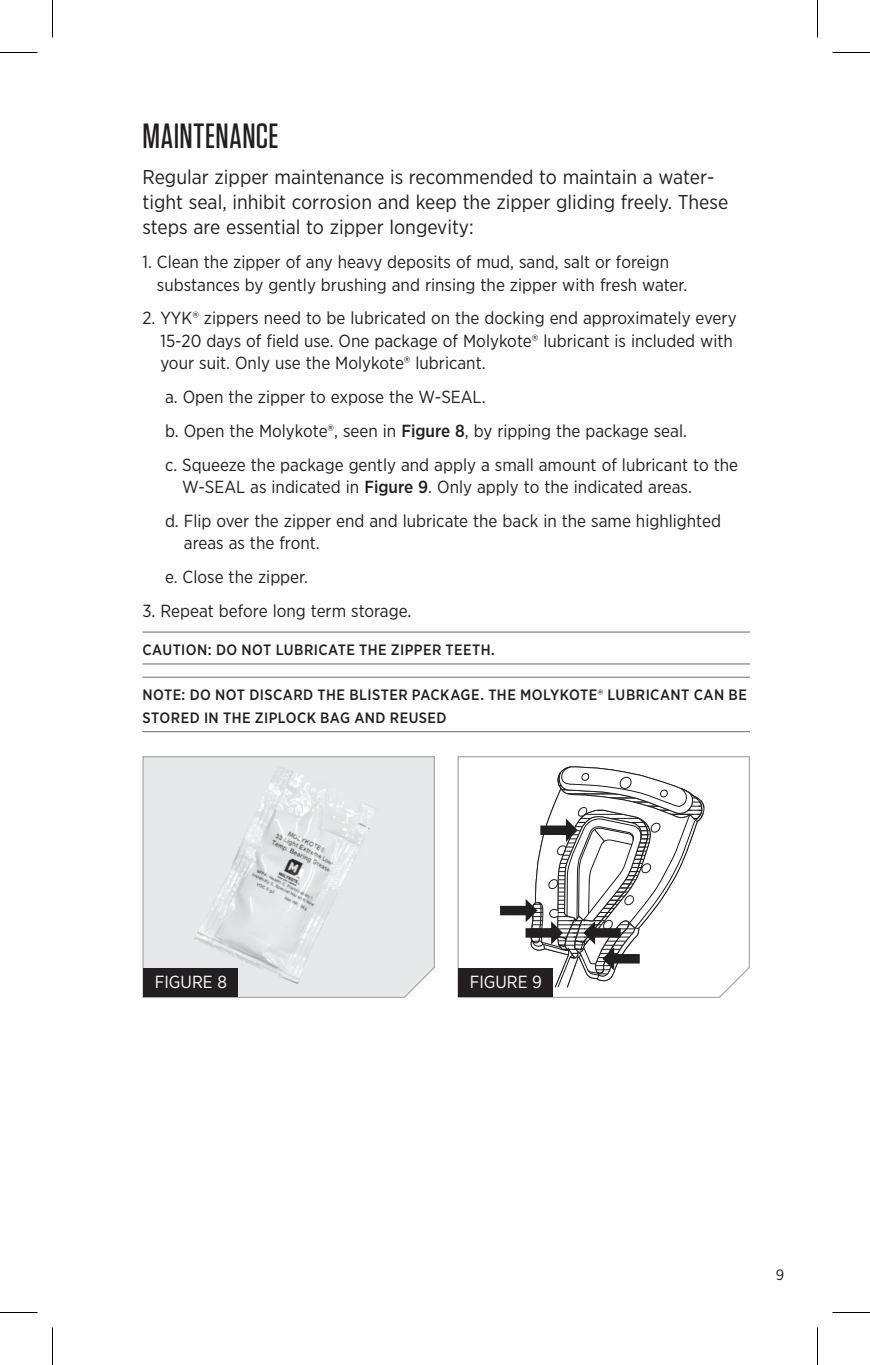
<style>
.page{position:relative;width:870px;height:1365px;background:#fff}
.page>*{position:absolute;margin:0;border:0;box-sizing:border-box;transform-origin:0 0}
.t1{font:500 35px "Tungsten";letter-spacing:.02em;color:#231f20}
.t2{font:20px/25px "Gotham Narrow";color:#231f20}
.t3{font:17.5px/33.8px "Gotham Narrow";color:#231f20}
.t4{font:17.5px "Gotham Narrow";color:#fff}
.t5{font:500 15px/22.5px "Gotham Narrow";letter-spacing:.03em;color:#231f20}
.t6{font:15px "Gotham Narrow";color:#231f20}
.s1{font-weight:500}
</style>
<div class="page">
<hr style="left:142px;top:631px;width:608px;height:2px;background:#878789">
<hr style="left:142px;top:663px;width:608px;height:2px;background:#878789">
<hr style="left:142px;top:677px;width:608px;height:1px;background:#878789">
<hr style="left:142px;top:731px;width:608px;height:1px;background:#878789">
<svg style="left:457px;top:756px;width:293px;height:242px"></svg>
<div style="left:459px;top:968px;width:94px;height:29px;background:#231f20"></div>
<svg style="left:142px;top:756px;width:293px;height:242px;background:#e3e4e5"></svg>
<div style="left:144px;top:968px;width:94px;height:29px;background:#231f20"></div>
<hr style="left:0;top:52px;width:38px;height:1px;background:#000">
<hr style="left:832px;top:52px;width:38px;height:1px;background:#000">
<hr style="left:0;top:1312px;width:38px;height:1px;background:#000">
<hr style="left:832px;top:1312px;width:38px;height:1px;background:#000">
<hr style="left:52px;top:0;width:1px;height:38px;background:#000">
<hr style="left:52px;top:1328px;width:1px;height:37px;background:#000">
<hr style="left:817px;top:0;width:1px;height:38px;background:#000">
<hr style="left:817px;top:1328px;width:1px;height:37px;background:#000">
<h1 class="t1" style="left:142px;top:118px;width:138px">MAINTENANCE</h1>
<p class="t2" style="left:142px;top:164px;width:587px">Regular zipper maintenance is recommended to maintain a water&shy;tight seal, inhibit corrosion and keep the zipper gliding freely. These steps are essential to zipper longevity:</p>
<p class="t3" style="left:157px;top:250px;width:532px;line-height:22.5px;text-indent:-14px">1. Clean the zipper of any heavy deposits of mud, sand, salt or foreign substances by gently brushing and rinsing the zipper with fresh water.</p>
<p class="t3" style="left:160px;top:307px;width:578px;line-height:22.5px;text-indent:-18px">2. YYK® zippers need to be lubricated on the docking end approximately every<br>15-20 days of field use. One package of Molykote® lubricant is included with your suit. Only use the Molykote® lubricant.</p>
<p class="t3" style="left:165px;top:380px;width:575px">a. Open the zipper to expose the W-SEAL.<br>b. Open the Molykote®, seen in <span class="s1">Figure 8</span>, by ripping the package seal.<br>c. Squeeze the package gently and apply a small amount of lubricant to the</p>
<p class="t3" style="left:165px;top:470px;width:558px;text-indent:17px">W-SEAL as indicated in <span class="s1">Figure 9</span>. Only apply to the indicated areas.<br>d. Flip over the zipper end and lubricate the back in the same highlighted</p>
<p class="t3" style="left:165px;top:526px;width:156px;text-indent:19px">areas as the front. e. Close the zipper.</p>
<p class="t3" style="left:142px;top:593px;width:270px">3. Repeat before long term storage.</p>
<p class="t5" style="left:142px;top:638px;width:354px">CAUTION: DO NOT LUBRICATE THE ZIPPER TEETH.</p>
<p class="t5" style="left:142px;top:684px;width:606px">NOTE: DO NOT DISCARD THE BLISTER PACKAGE. THE MOLYKOTE® LUBRICANT CAN BE<br>STORED IN THE ZIPLOCK BAG AND REUSED</p>
<p class="t4" style="left:155px;top:971px;width:74px">FIGURE 8</p>
<p class="t4" style="left:470px;top:971px;width:74px">FIGURE 9</p>
<p class="t6" style="left:776px;top:1266px;width:10px">9</p>
</div>
